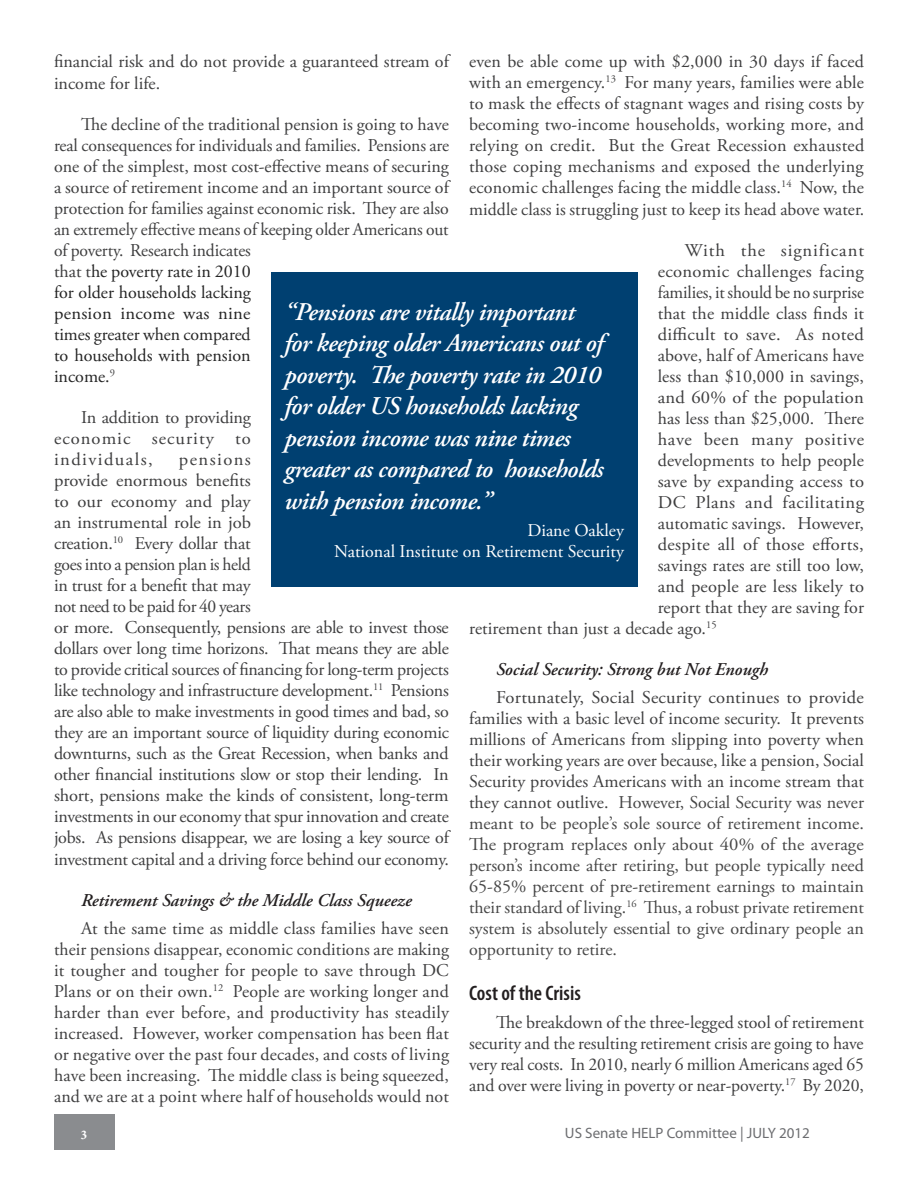
<style>
.page{position:relative;width:918px;height:1188px;background:#fff}
.page>*{position:absolute;margin:0;border:0;box-sizing:border-box;transform-origin:0 0}
.t1{font:italic 600 25.5px/31.5px "Adobe Garamond Pro";letter-spacing:-.02em;color:#fff}
.Subtitles{font:600 condensed 21px "Myriad Pro";color:#231f20}
.Body_text{font:18px/21px "Adobe Garamond Pro";letter-spacing:-.005em;color:#3e3e3f;text-align:justify}
.Body_text-2{font:18px/21px "Adobe Garamond Pro";color:#474747;text-align:justify}
.Sub-subtitle{font:italic 600 18px "Adobe Garamond Pro";color:#231f20}
.Quote_name{font:18px/21px "Adobe Garamond Pro";color:#fff;text-align:right}
.Body_text-3{font:18px "Adobe Garamond Pro";letter-spacing:.015em;color:#3e3e3f}
.Body_text-4{font:18px "Adobe Garamond Pro";letter-spacing:.02em;color:#3e3e3f}
.Body_text-5{font:18px "Adobe Garamond Pro";letter-spacing:.025em;color:#3e3e3f}
.Body_text-6{font:18px "Adobe Garamond Pro";letter-spacing:.035em;color:#3e3e3f}
.Body_text-7{font:18px "Adobe Garamond Pro";letter-spacing:.05em;color:#3e3e3f}
.t2{font:15px "Myriad Pro";color:#6c6d70}
.t3{font:700 13.95px "Minion Pro";color:#fff}
.s1{color:#3e3e3f}
.s2{color:#242424}
</style>
<div class="page">
<div style="left:54px;top:1115px;width:60px;height:35px;background:#8a8c8f"></div>
<div style="left:271px;top:272px;width:367px;height:314px;background:#004071"></div>
<p class="Body_text" style="left:469px;top:51px;width:397px">even be able come up with $2,000 in 30 days if faced with an emergency.<sup>13</sup> For many years, families were able to mask the effects of stagnant wages and rising costs by becoming two-income households, working more, and relying on credit. But the Great Recession exhausted those coping mechanisms and exposed the underlying economic challenges facing the middle class.<sup>14</sup> Now, the middle class is struggling just to keep its head above water.</p>
<p class="Body_text-7" style="left:685px;top:239px;width:181px">With the significant</p>
<p class="Body_text-3" style="left:658px;top:260px;width:208px">economic challenges facing</p>
<p class="Body_text" style="left:658px;top:282px;width:208px">families, it should be no surprise</p>
<p class="Body_text" style="left:658px;top:303px;width:208px">that the middle class finds it</p>
<p class="Body_text-3" style="left:658px;top:323px;width:208px">difficult to save. As noted</p>
<p class="Body_text" style="left:658px;top:345px;width:208px">above, half of Americans have</p>
<p class="Body_text" style="left:658px;top:366px;width:208px">less than $10,000 in savings,</p>
<p class="Body_text" style="left:658px;top:387px;width:208px">and 60% of the population</p>
<p class="Body_text" style="left:658px;top:408px;width:208px">has less than $25,000. There</p>
<p class="Body_text-6" style="left:658px;top:428px;width:208px">have been many positive</p>
<p class="Body_text" style="left:658px;top:450px;width:208px">developments to help people</p>
<p class="Body_text" style="left:658px;top:471px;width:208px">save by expanding access to</p>
<p class="Body_text-5" style="left:658px;top:491px;width:208px">DC Plans and facilitating</p>
<p class="Body_text" style="left:658px;top:513px;width:208px">automatic savings. However,</p>
<p class="Body_text-4" style="left:658px;top:533px;width:208px">despite all of those efforts,</p>
<p class="Body_text" style="left:658px;top:555px;width:208px">savings rates are still too low,</p>
<p class="Body_text" style="left:658px;top:576px;width:208px">and people are less likely to</p>
<p class="Body_text" style="left:658px;top:597px;width:208px">report that they are saving for</p>
<p class="Body_text" style="left:469px;top:618px;width:249px">retirement than just a decade ago.<sup>15</sup></p>
<p class="Sub-subtitle" style="left:496px;top:659px;width:273px">Social Security: Strong but Not Enough</p>
<p class="Body_text-2" style="left:469px;top:687px;width:396px;text-indent:27px"><span class="s1">Fortunately, Social Security continues to provide families with a basic level of income security. It prevents millions of Americans from slipping into poverty when their working years are over because, like a pension, Social Security provides Americans with an income stream that they cannot outlive.</span> However, Social Security was never meant to be people’s sole source of retirement income.<br>The program replaces only about 40% of the average person’s income after retiring, but people typically need 65-85% percent of pre-retirement earnings to maintain their standard of living.<sup>16</sup> Thus, a robust private retirement system is absolutely essential to give ordinary people an opportunity to retire.</p>
<p class="Subtitles" style="left:469px;top:980px;width:113px">Cost of the Crisis</p>
<p class="Body_text" style="left:469px;top:1013px;width:397px;text-indent:27px">The breakdown of the three-legged stool of retirement security and the resulting retirement crisis are going to have very real costs. In 2010, nearly 6 million Americans aged 65 and over were living in poverty or near-poverty.<sup>17</sup> By 2020,</p>
<p class="Body_text" style="left:54px;top:51px;width:396px;line-height:21.6px">financial risk and do not provide a guaranteed stream of income for life.</p>
<p class="Body_text" style="left:54px;top:114px;width:397px;text-align:left;text-indent:27px">The decline of the traditional pension is going to have real consequences for individuals and families. Pensions are one of the simplest, most cost-effective means of securing a source of retirement income and an important source of protection for families against economic risk. They are also an extremely effective means of keeping older Americans out of poverty. Research indicates<br>that t<span class="s2">he poverty rate in 2010<br>for older households lacking<br>pension income was nine<br>times greater when compared<br>to households with pension<br>income.</span><sup>9</sup></p>
<p class="Body_text" style="left:54px;top:408px;width:198px;text-indent:27px">In addition to providing economic security to individuals,</p>
<p class="t1" style="left:285px;top:297px;width:321px">“Pensions are vitally important for keeping older Americans out of poverty. The poverty rate in 2010 for older US households lacking pension income was nine times greater as compared to households with pension income.”</p>
<p class="Quote_name" style="left:334px;top:521px;width:291px">Diane Oakley<br>National Institute on Retirement Security</p>
<p class="Body_text" style="left:54px;top:450px;width:396px;text-align:left;text-indent:125px">pensions<br>provide enormous benefits<br>to our economy and play<br>an instrumental role in job<br>creation.<sup>10</sup> Every dollar that<br>goes into a pension plan is held<br>in trust for a benefit that may<br>not need to be paid for 40 years<br>or more. Consequently, pensions are able to invest those dollars over long time horizons. That means they are able to provide critical sources of financing for long-term projects like technology and infrastructure development.<sup>11</sup> Pensions are also able to make investments in good times and bad, so they are an important source of liquidity during economic downturns, such as the Great Recession, when banks and other financial institutions slow or stop their lending. In short, pensions make the kinds of consistent, long-term investments in our economy that spur innovation and create jobs. As pensions disappear, we are losing a key source of investment capital and a driving force behind our economy.</p>
<p class="Sub-subtitle" style="left:81px;top:890px;width:332px">Retirement Savings &amp; the Middle Class Squeeze</p>
<p class="Body_text" style="left:54px;top:918px;width:397px;text-indent:27px">At the same time as middle class families have seen their pensions disappear, economic conditions are making it tougher and tougher for people to save through DC Plans or on their own.<sup>12</sup> People are working longer and harder than ever before, and productivity has steadily increased. However, worker compensation has been flat or negative over the past four decades, and costs of living have been increasing. The middle class is being squeezed, and we are at a point where half of households would not</p>
<p class="t3" style="left:81px;top:1123px;width:9px">3</p>
<p class="t2" style="left:565px;top:1124px;width:247px">US Senate HELP Committee | JULY 2012</p>
</div>
